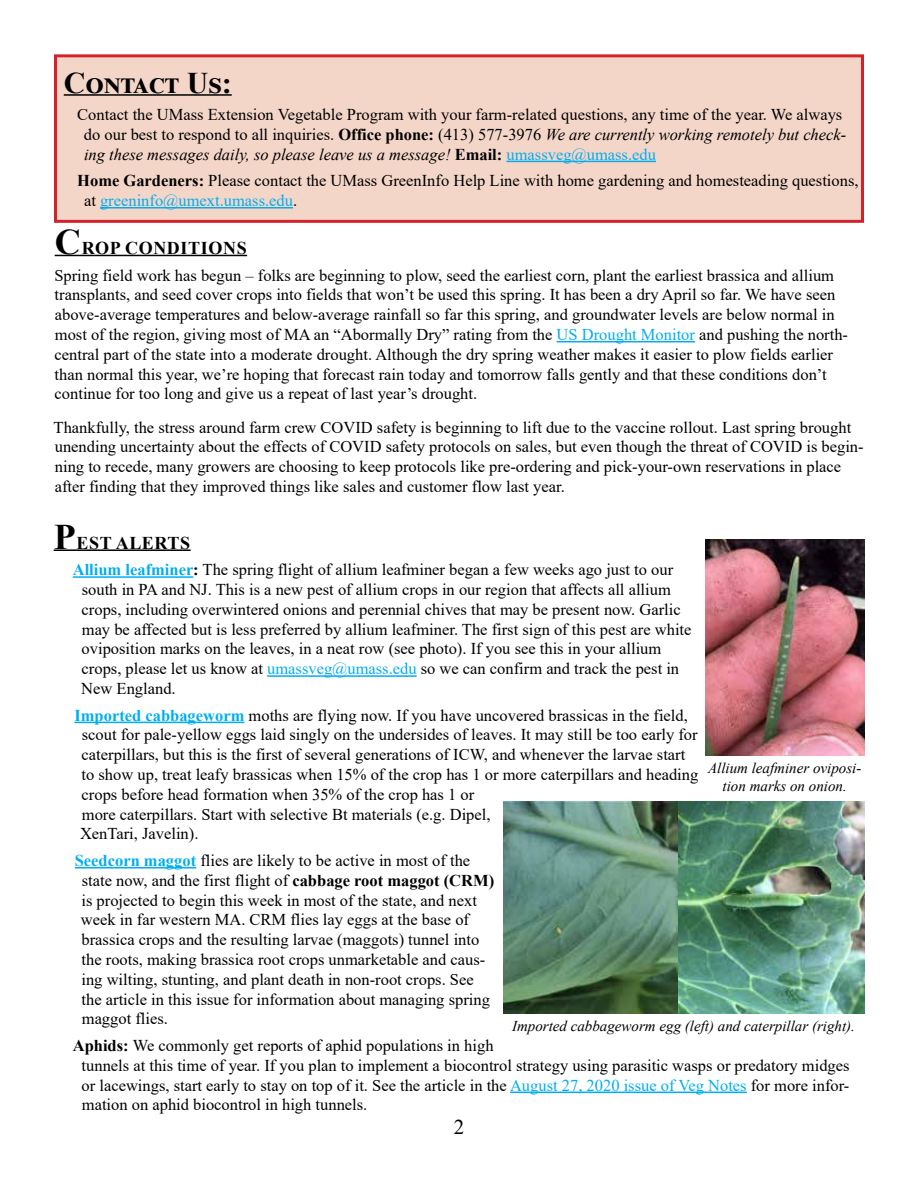
<style>
.page{position:relative;width:918px;height:1188px;background:#fff}
.page>*{position:absolute;margin:0;border:0;box-sizing:border-box;transform-origin:0 0}
.t1{font:700 30px "Times New Roman";color:#000}
.t2{font:21px "Times New Roman";color:#000}
.t3{font:700 18px "Times New Roman";letter-spacing:.035em;color:#000}
.t4{font:16.5px/19.8px "Times New Roman";color:#000}
.t5{font:italic 15px/18px "Times New Roman";color:#000;text-align:center}
.s1{font-weight:700}
.s2{font-style:italic}
.s3{color:#00aeef}
.s4{font-size:36px}
.s5{font-weight:700;color:#00aeef}
</style>
<div class="page">
<hr style="left:55px;top:255px;width:192px;height:1px;background:#000">
<hr style="left:557px;top:341px;width:138px;height:1px;background:#00aeef">
<hr style="left:54px;top:549px;width:137px;height:2px;background:#000">
<hr style="left:73px;top:576px;width:120px;height:2px;background:#00aeef">
<hr style="left:267px;top:675px;width:150px;height:2px;background:#00aeef">
<hr style="left:74px;top:722px;width:170px;height:1px;background:#00aeef">
<hr style="left:75px;top:867px;width:121px;height:2px;background:#00aeef">
<hr style="left:510px;top:1092px;width:237px;height:1px;background:#00aeef">
<div style="left:56px;top:56px;width:806px;height:165px;background:#f4d6c9"></div>
<hr style="left:64px;top:94px;width:168px;height:2px;background:#000">
<hr style="left:507px;top:161px;width:149px;height:1px;background:#00aeef">
<hr style="left:100px;top:207px;width:193px;height:2px;background:#00aeef">
<div style="left:54px;top:54px;width:810px;height:169px;border:3px solid #d2232a"></div>
<img style="left:706px;top:540px;width:159px;height:215px">
<img style="left:504px;top:802px;width:361px;height:211px">
<h1 class="t1" style="left:64px;top:62px;width:169px">Contact Us:</h1>
<p class="t4" style="left:84px;top:104px;width:764px;text-indent:-7px">Contact the UMass Extension Vegetable Program with your farm-related questions, any time of the year. We always do our best to respond to all inquiries. <span class="s1">Office phone:</span> (413) 577-3976 <span class="s2">We are currently working remotely but check&shy;ing these messages daily, so please leave us a message!</span> <span class="s1">Email:</span> <span class="s3">umassveg@umass.edu</span></p>
<p class="t4" style="left:84px;top:170px;width:776px;text-indent:-7px"><span class="s1">Home Gardeners:</span> Please contact the UMass GreenInfo Help Line with home gardening and homesteading questions, at <span class="s3">greeninfo@umext.umass.edu</span>.</p>
<p class="t3" style="left:55px;top:235px;width:194px"><span class="s4">C</span>ROP CONDITIONS</p>
<p class="t4" style="left:54px;top:265px;width:795px">Spring field work has begun – folks are beginning to plow, seed the earliest corn, plant the earliest brassica and allium transplants, and seed cover crops into fields that won’t be used this spring. It has been a dry April so far. We have seen above-average temperatures and below-average rainfall so far this spring, and groundwater levels are below normal in most of the region, giving most of MA an “Abormally Dry” rating from the <span class="s3">US Drought Monitor</span> and pushing the north&shy;central part of the state into a moderate drought. Although the dry spring weather makes it easier to plow fields earlier than normal this year, we’re hoping that forecast rain today and tomorrow falls gently and that these conditions don’t continue for too long and give us a repeat of last year’s drought.</p>
<p class="t4" style="left:54px;top:417px;width:812px">Thankfully, the stress around farm crew COVID safety is beginning to lift due to the vaccine rollout. Last spring brought unending uncertainty about the effects of COVID safety protocols on sales, but even though the threat of COVID is begin&shy;ning to recede, many growers are choosing to keep protocols like pre-ordering and pick-your-own reservations in place after finding that they improved things like sales and customer flow last year.</p>
<p class="t3" style="left:54px;top:530px;width:138px"><span class="s4">P</span>EST ALERTS</p>
<p class="t4" style="left:81px;top:559px;width:612px;text-indent:-9px"><span class="s5">Allium leafminer</span><span class="s1">:</span> The spring flight of allium leafminer began a few weeks ago just to our south in PA and NJ. This is a new pest of allium crops in our region that affects all allium crops, including overwintered onions and perennial chives that may be present now. Garlic may be affected but is less preferred by allium leafminer. The first sign of this pest are white oviposition marks on the leaves, in a neat row (see photo). If you see this in your allium crops, please let us know at <span class="s3">umassveg@umass.edu</span> so we can confirm and track the pest in New England.</p>
<p class="t4" style="left:80px;top:705px;width:620px;text-indent:-6px"><span class="s5">Imported cabbageworm</span> moths are flying now. If you have uncovered brassicas in the field, scout for pale-yellow eggs laid singly on the undersides of leaves. It may still be too early for caterpillars, but this is the first of several generations of ICW, and whenever the larvae start to show up, treat leafy brassicas when 15% of the crop has 1 or more caterpillars and heading crops before head formation when 35% of the crop has 1 or<br>more caterpillars. Start with selective Bt materials (e.g. Dipel,<br>XenTari, Javelin).</p>
<p class="t4" style="left:81px;top:850px;width:415px;text-indent:-6px"><span class="s5">Seedcorn maggot</span> flies are likely to be active in most of the state now, and the first flight of <span class="s1">cabbage root maggot (CRM) </span>is projected to begin this week in most of the state, and next week in far western MA. CRM flies lay eggs at the base of brassica crops and the resulting larvae (maggots) tunnel into the roots, making brassica root crops unmarketable and caus&shy;ing wilting, stunting, and plant death in non-root crops. See the article in this issue for information about managing spring maggot flies.</p>
<p class="t4" style="left:82px;top:1035px;width:770px;text-indent:-9px"><span class="s1">Aphids:</span> We commonly get reports of aphid populations in high<br>tunnels at this time of year. If you plan to implement a biocontrol strategy using parasitic wasps or predatory midges or lacewings, start early to stay on top of it. See the article in the <span class="s3">August 27, 2020 issue of Veg Notes</span> for more infor&shy;mation on aphid biocontrol in high tunnels.</p>
<p class="t5" style="left:708px;top:759px;width:155px">Allium leafminer oviposi&shy;tion marks on onion.</p>
<p class="t5" style="left:512px;top:1017px;width:344px">Imported cabbageworm egg (left) and caterpillar (right).</p>
<p class="t2" style="left:454px;top:1112px;width:12px">2</p>
</div>
